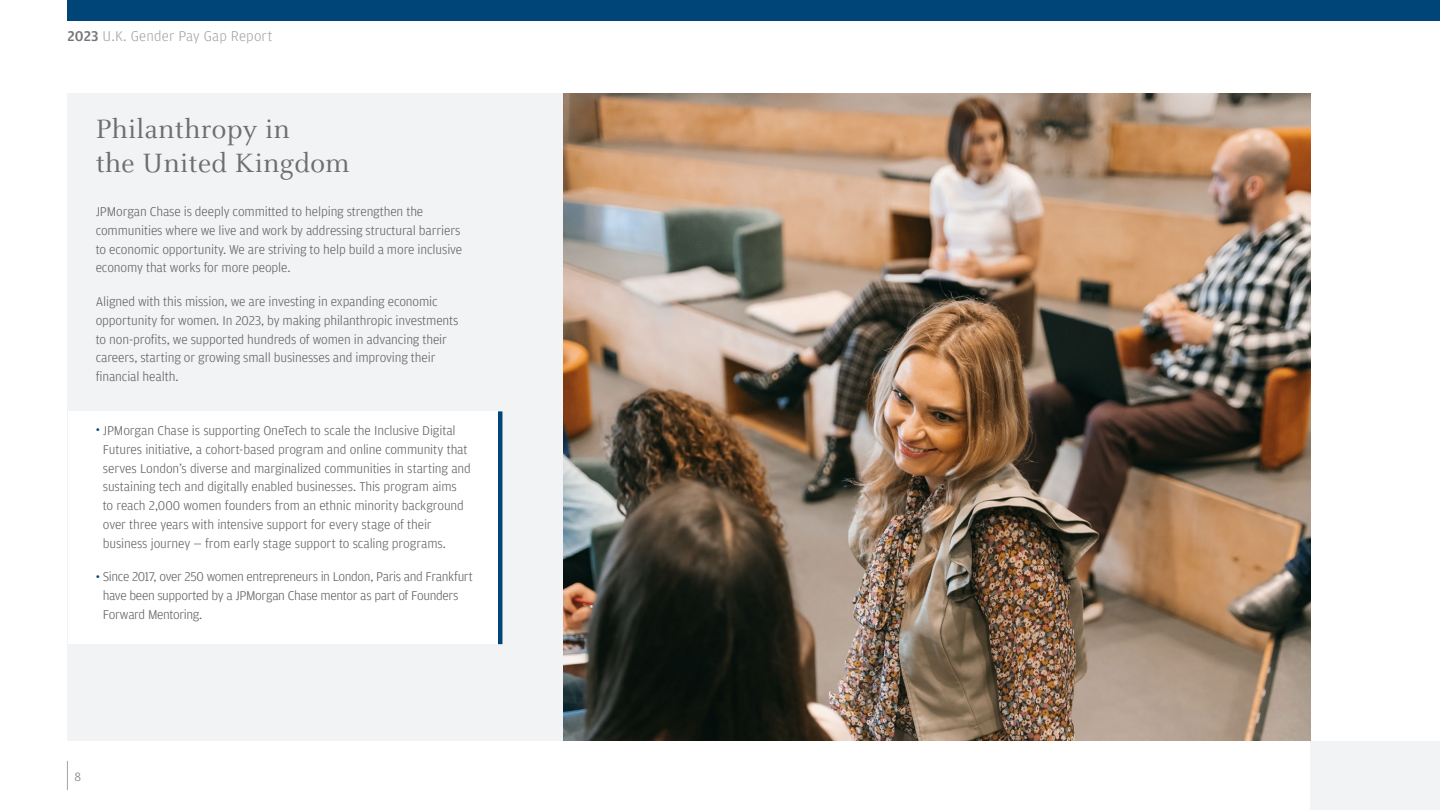
<style>
.page{position:relative;width:1440px;height:810px;background:#fff}
.page>*{position:absolute;margin:0;border:0;box-sizing:border-box;transform-origin:0 0}
.t1{font:29.25px/33.8px "Celeste OT";letter-spacing:.01em;color:#6d6e6e}
.t2{font:300 15px "Amplitude";letter-spacing:.01em;color:#a5a4a4}
.t3{font:300 13.5px/18.8px "Amplitude";letter-spacing:-.01em;color:#5d5e5f}
.t4{font:300 13.5px/18.8px "Amplitude";letter-spacing:-.03em;color:#5d5e5f}
.t5{font:300 12.75px "Amplitude";color:#76767b}
.s1{font-weight:500;color:#76767b}
.s2{color:#004577}
</style>
<div class="page">
<div style="left:1310px;top:741px;width:130px;height:69px;background:#f2f3f5"></div>
<div style="left:68px;top:0;width:1372px;height:20px;background:#004577"></div>
<svg style="left:67px;top:761px;width:1px;height:29px"></svg>
<div style="left:68px;top:93px;width:1242px;height:648px;background:#f2f3f5"></div>
<div style="left:68px;top:411px;width:434px;height:233px;background:#fff"></div>
<hr style="left:498px;top:411px;width:4px;height:233px;background:#004577">
<img style="left:564px;top:93px;width:746px;height:648px">
<p class="t2" style="left:68px;top:26px;width:206px"><span class="s1">2023</span> U.K. Gender Pay Gap Report</p>
<h1 class="t1" style="left:96px;top:112px;width:255px">Philanthropy in<br>the United Kingdom</h1>
<p class="t3" style="left:96px;top:202px;width:368px">JPMorgan Chase is deeply committed to helping strengthen the communities where we live and work by addressing structural barriers to economic opportunity. We are striving to help build a more inclusive economy that works for more people.</p>
<p class="t3" style="left:96px;top:292px;width:364px">Aligned with this mission, we are investing in expanding economic opportunity for women. In 2023, by making philanthropic investments to non-profits, we supported hundreds of women in advancing their careers, starting or growing small businesses and improving their financial health.</p>
<p class="t3" style="left:103px;top:421px;width:370px;text-indent:-7px"><span class="s2">•</span> JPMorgan Chase is supporting OneTech to scale the Inclusive Digital Futures initiative, a cohort-based program and online community that serves London’s diverse and marginalized communities in starting and sustaining tech and digitally enabled businesses. This program aims<br>to reach 2,000 women founders from an ethnic minority background over three years with intensive support for every stage of their business journey — from early stage support to scaling programs.</p>
<p class="t4" style="left:103px;top:567px;width:372px;text-indent:-7px"><span class="s2">•</span> Since 2017, over 250 women entrepreneurs in London, Paris and Frankfurt have been supported by a JPMorgan Chase mentor as part of Founders<br>Forward Mentoring.</p>
<p class="t5" style="left:74px;top:768px;width:8px">8</p>
</div>
